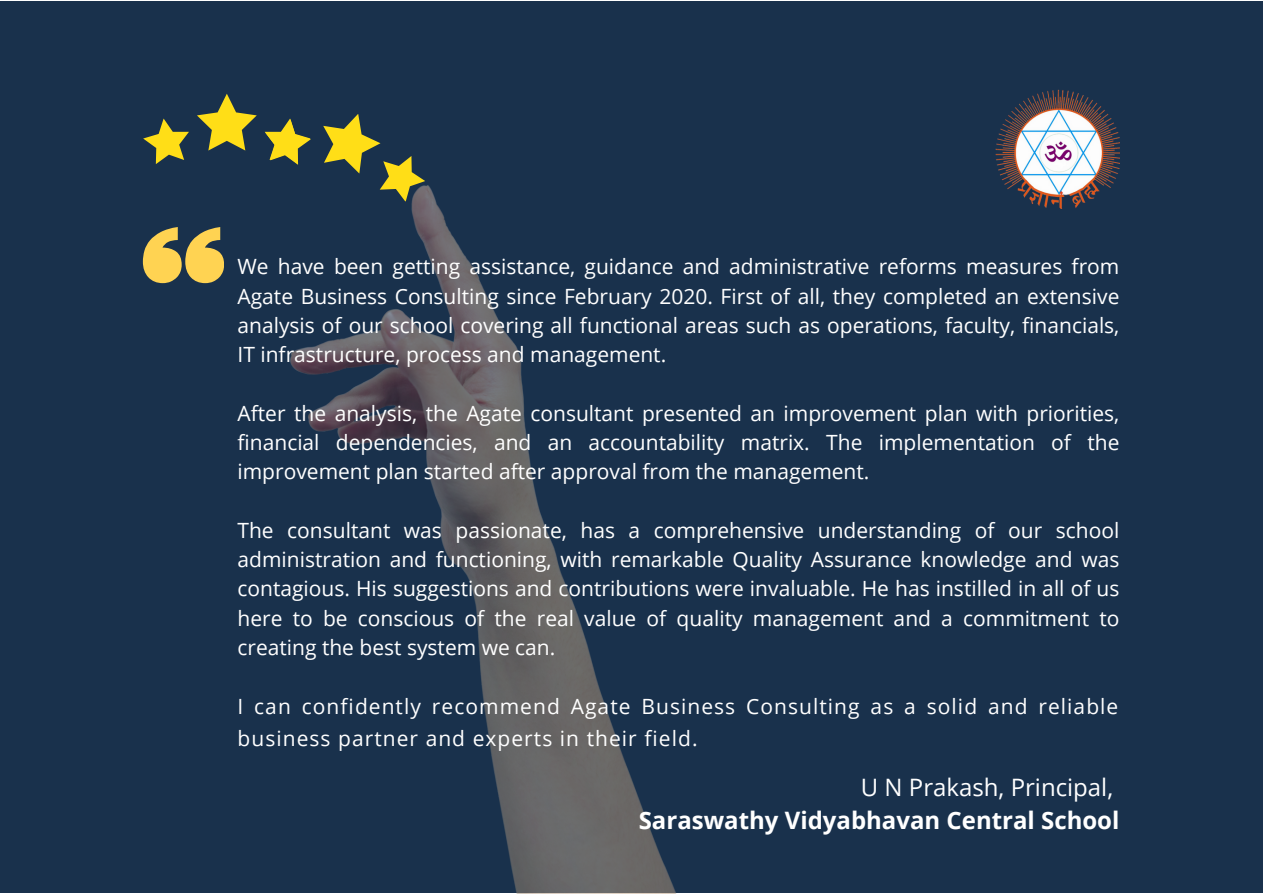
<style>
.page{position:relative;width:1263px;height:894px;background:#fff}
.page>*{position:absolute;margin:0;border:0;box-sizing:border-box;transform-origin:0 0}
.t1{font:700 24px "Open Sans";color:#fff}
.t2{font:24px "Open Sans";color:#fff}
.t3{font:21px/29.2px "Open Sans";color:#fff;text-align:justify}
.t4{font:21px/31.5px "Open Sans";letter-spacing:.05em;color:#fff}
</style>
<div class="page">
<div style="left:0;top:2px;width:1262px;height:891px;background:#19314c"></div>
<svg style="left:143px;top:227px;width:81px;height:56px"></svg>
<img style="left:995px;top:89px;width:124px;height:119px">
<svg style="left:143px;top:118px;width:46px;height:46px"></svg>
<svg style="left:197px;top:94px;width:228px;height:91px"></svg>
<img style="left:290px;top:185px;width:386px;height:708px">
<p class="t3" style="left:237px;top:251px;width:883px">We have been getting assistance, guidance and administrative reforms measures from Agate Business Consulting since February 2020. First of all, they completed an extensive analysis of our school covering all functional areas such as operations, faculty, financials, IT infrastructure, process and management.</p>
<p class="t3" style="left:237px;top:398px;width:883px">After the analysis, the Agate consultant presented an improvement plan with priorities, financial dependencies, and an accountability matrix. The implementation of the improvement plan started after approval from the management.</p>
<p class="t3" style="left:237px;top:514px;width:883px">The consultant was passionate, has a comprehensive understanding of our school administration and functioning, with remarkable Quality Assurance knowledge and was contagious. His suggestions and contributions were invaluable. He has instilled in all of us here to be conscious of the real value of quality management and a commitment to creating the best system we can.</p>
<p class="t4" style="left:237px;top:690px;width:882px">I can confidently recommend Agate Business Consulting as a solid and reliable business partner and experts in their field.</p>
<p class="t2" style="left:861px;top:770px;width:254px">U N Prakash, Principal,</p>
<p class="t1" style="left:639px;top:802px;width:482px">Saraswathy Vidyabhavan Central School</p>
</div>
